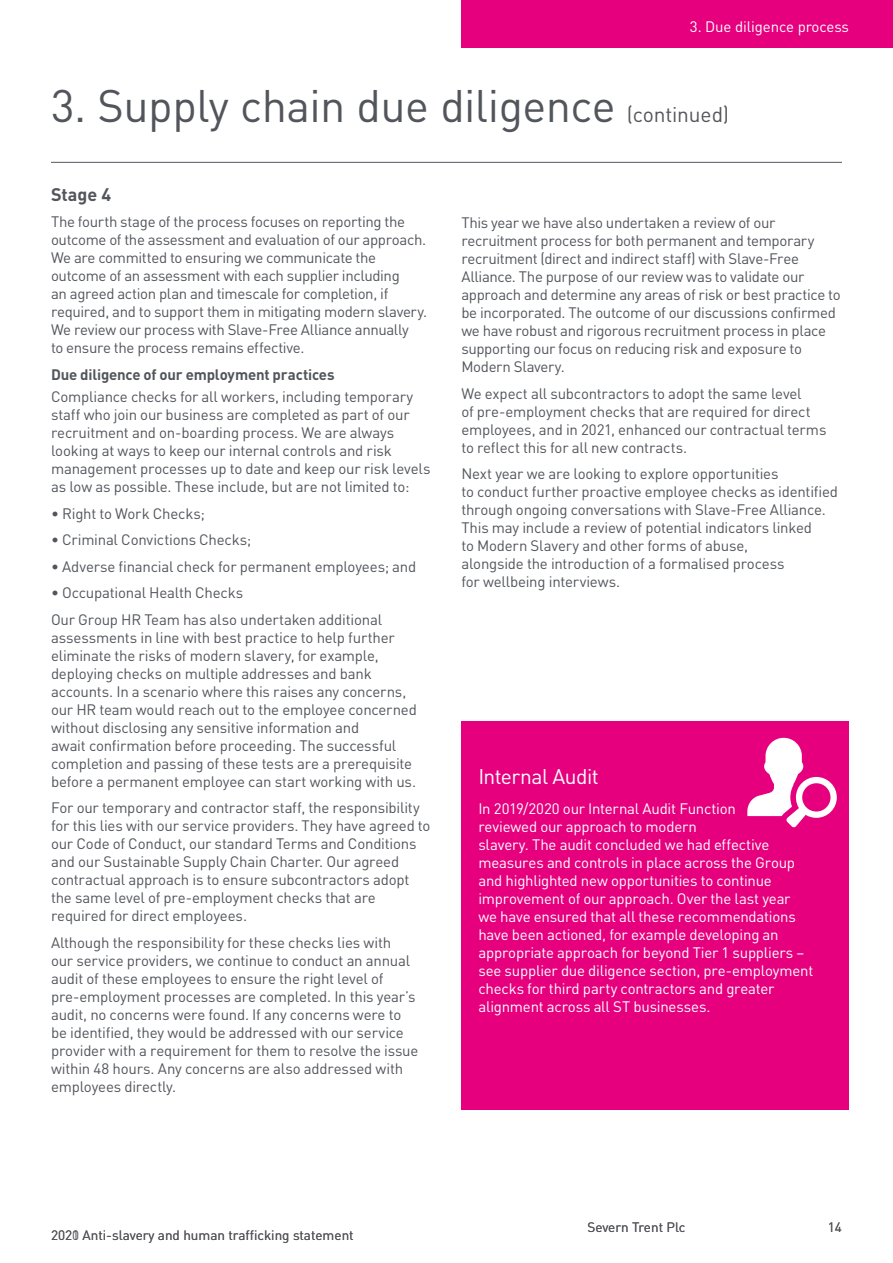
<style>
.page{position:relative;width:893px;height:1263px;background:#fff}
.page>*{position:absolute;margin:0;border:0;box-sizing:border-box;transform-origin:0 0}
.t1{font:45px "DINOT";letter-spacing:-.01em;color:#52555b}
.t2{font:21px "DINOT";letter-spacing:-.025em;color:#fff}
.t3{font:700 18px "DINOT";color:#52555b}
.t4{font:15px/18px "DINOT";letter-spacing:-.015em;color:#52555b}
.t5{font:15px/18px "DINOT";letter-spacing:-.015em;color:#fff}
.t6{font:700 15px "DINOT";letter-spacing:-.01em;color:#52555b}
.t7{font:13.5px "DINOT";color:#55565a}
.s1{font-size:21px;color:#55565a}
</style>
<div class="page">
<div style="left:461px;top:721px;width:388px;height:388px;background:#e6007e"></div>
<hr style="left:51px;top:162px;width:791px;height:1px;background:#52555b">
<div style="left:461px;top:0;width:432px;height:47px;background:#e6007e"></div>
<svg style="left:747px;top:738px;width:90px;height:90px"></svg>
<p class="t5" style="left:690px;top:17px;width:161px">3. Due diligence process</p>
<h1 class="t1" style="left:51px;top:78px;width:679px">3. Supply chain due diligence <span class="s1">(continued)</span></h1>
<p class="t3" style="left:51px;top:183px;width:62px">Stage 4</p>
<p class="t4" style="left:51px;top:213px;width:378px">The fourth stage of the process focuses on reporting the outcome of the assessment and evaluation of our approach.<br>We are committed to ensuring we communicate the outcome of an assessment with each supplier including<br>an agreed action plan and timescale for completion, if required, and to support them in mitigating modern slavery.<br>We review our process with Slave-Free Alliance annually<br>to ensure the process remains effective.</p>
<p class="t6" style="left:51px;top:365px;width:285px">Due diligence of our employment practices</p>
<p class="t4" style="left:51px;top:387px;width:381px">Compliance checks for all workers, including temporary staff who join our business are completed as part of our recruitment and on-boarding process. We are always looking at ways to keep our internal controls and risk management processes up to date and keep our risk levels as low as possible. These include, but are not limited to:</p>
<p class="t4" style="left:51px;top:504px;width:155px">• Right to Work Checks;</p>
<p class="t4" style="left:51px;top:530px;width:202px">• Criminal Convictions Checks;</p>
<p class="t4" style="left:51px;top:557px;width:367px">• Adverse financial check for permanent employees; and</p>
<p class="t4" style="left:51px;top:579px;width:333px;line-height:26.5px">• Occupational Health Checks<br>Our Group HR Team has also undertaken additional</p>
<p class="t4" style="left:51px;top:628px;width:367px">assessments in line with best practice to help further eliminate the risks of modern slavery, for example, deploying checks on multiple addresses and bank accounts. In a scenario where this raises any concerns, our HR team would reach out to the employee concerned without disclosing any sensitive information and<br>await confirmation before proceeding. The successful completion and passing of these tests are a prerequisite before a permanent employee can start working with us.</p>
<p class="t4" style="left:51px;top:798px;width:381px">For our temporary and contractor staff, the responsibility for this lies with our service providers. They have agreed to our Code of Conduct, our standard Terms and Conditions and our Sustainable Supply Chain Charter. Our agreed contractual approach is to ensure subcontractors adopt the same level of pre-employment checks that are required for direct employees.</p>
<p class="t4" style="left:51px;top:933px;width:369px">Although the responsibility for these checks lies with<br>our service providers, we continue to conduct an annual audit of these employees to ensure the right level of pre-employment processes are completed. In this year’s audit, no concerns were found. If any concerns were to be identified, they would be addressed with our service provider with a requirement for them to resolve the issue within 48 hours. Any concerns are also addressed with employees directly.</p>
<p class="t4" style="left:461px;top:214px;width:381px">This year we have also undertaken a review of our recruitment process for both permanent and temporary recruitment (direct and indirect staff) with Slave-Free Alliance. The purpose of our review was to validate our approach and determine any areas of risk or best practice to be incorporated. The outcome of our discussions confirmed we have robust and rigorous recruitment process in place supporting our focus on reducing risk and exposure to Modern Slavery.</p>
<p class="t4" style="left:461px;top:384px;width:367px">We expect all subcontractors to adopt the same level<br>of pre-employment checks that are required for direct employees, and in 2021, enhanced our contractual terms to reflect this for all new contracts.</p>
<p class="t4" style="left:461px;top:465px;width:378px">Next year we are looking to explore opportunities<br>to conduct further proactive employee checks as identified through ongoing conversations with Slave-Free Alliance.<br>This may include a review of potential indicators linked<br>to Modern Slavery and other forms of abuse,<br>alongside the introduction of a formalised process<br>for wellbeing interviews.</p>
<h2 class="t2" style="left:478px;top:763px;width:122px">Internal Audit</h2>
<p class="t5" style="left:478px;top:800px;width:336px">In 2019/2020 our Internal Audit Function<br>reviewed our approach to modern<br>slavery. The audit concluded we had effective measures and controls in place across the Group and highlighted new opportunities to continue improvement of our approach. Over the last year<br>we have ensured that all these recommendations have been actioned, for example developing an appropriate approach for beyond Tier 1 suppliers – see supplier due diligence section, pre-employment checks for third party contractors and greater alignment across all ST businesses.</p>
<p class="t7" style="left:51px;top:1226px;width:304px">2020 Anti-slavery and human trafficking statement</p>
<p class="t7" style="left:72px;top:1226px;width:9px">1</p>
<p class="t7" style="left:587px;top:1218px;width:100px">Severn Trent Plc</p>
<p class="t7" style="left:828px;top:1218px;width:16px">14</p>
</div>
